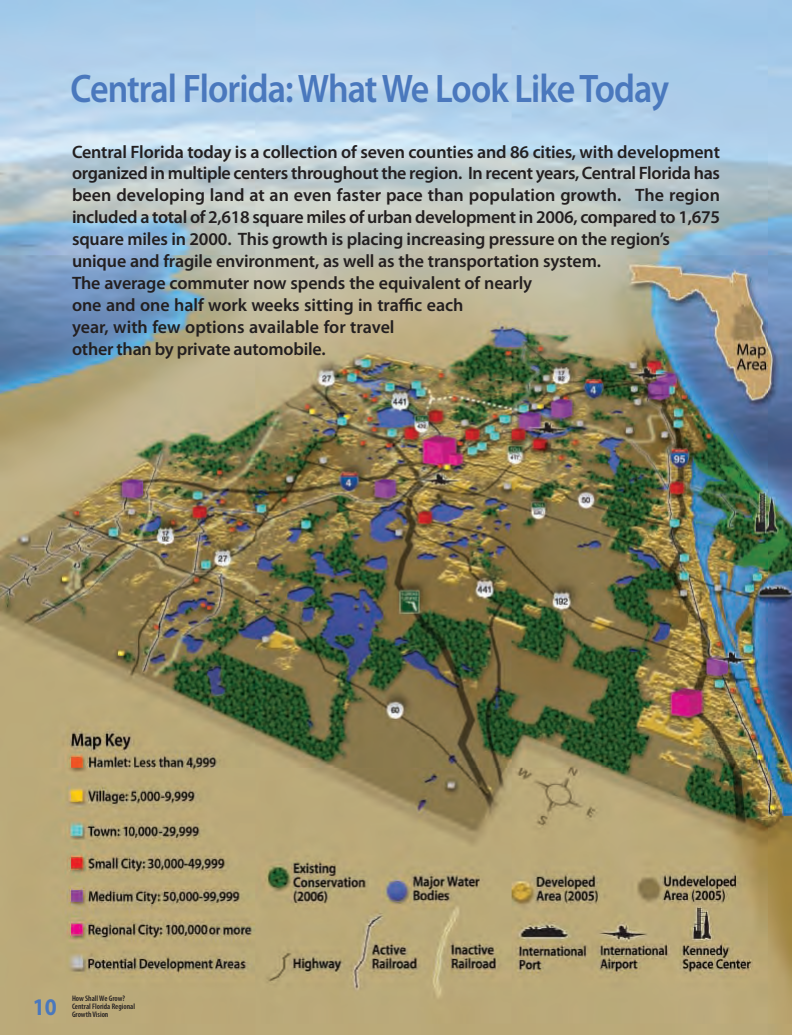
<style>
.page{position:relative;width:792px;height:1035px;background:#fff}
.page>*{position:absolute;margin:0;border:0;box-sizing:border-box;transform-origin:0 0}
.t1{font:600 40px "Myriad Pro";letter-spacing:-.025em;color:#4a78bd;scale:.9 1}
.t2{font:700 24px "Myriad Pro";color:#4a78bd;scale:.9 1}
.t3{font:600 18px/22px "Myriad Pro";letter-spacing:-.01em;color:#231f20}
.t4{font:600 condensed 8px/8px "Myriad Pro";color:#231f20}
</style>
<div class="page">
<img style="left:0;top:0;width:792px;height:1035px">
<p class="t1" style="left:70px;top:74px;width:667px">Central Florida: What We Look Like Today</p>
<p class="t3" style="left:72px;top:142px;width:650px">Central Florida today is a collection of seven counties and 86 cities, with development organized in multiple centers throughout the region. In recent years, Central Florida has been developing land at an even faster pace than population growth. The region included a total of 2,618 square miles of urban development in 2006, compared to 1,675 square miles in 2000. This growth is placing increasing pressure on the region’s unique and fragile environment, as well as the transportation system.<br>The average commuter now spends the equivalent of nearly<br>one and one half work weeks sitting in traffic each<br>year, with few options available for travel<br>other than by private automobile.</p>
<p class="t4" style="left:72px;top:995px;width:65px">How Shall We Grow?<br>Central Florida Regional</p>
<h2 class="t2" style="left:33px;top:998px;width:28px">10</h2>
<p class="t4" style="left:72px;top:1011px;width:38px">Growth Vision</p>
</div>
